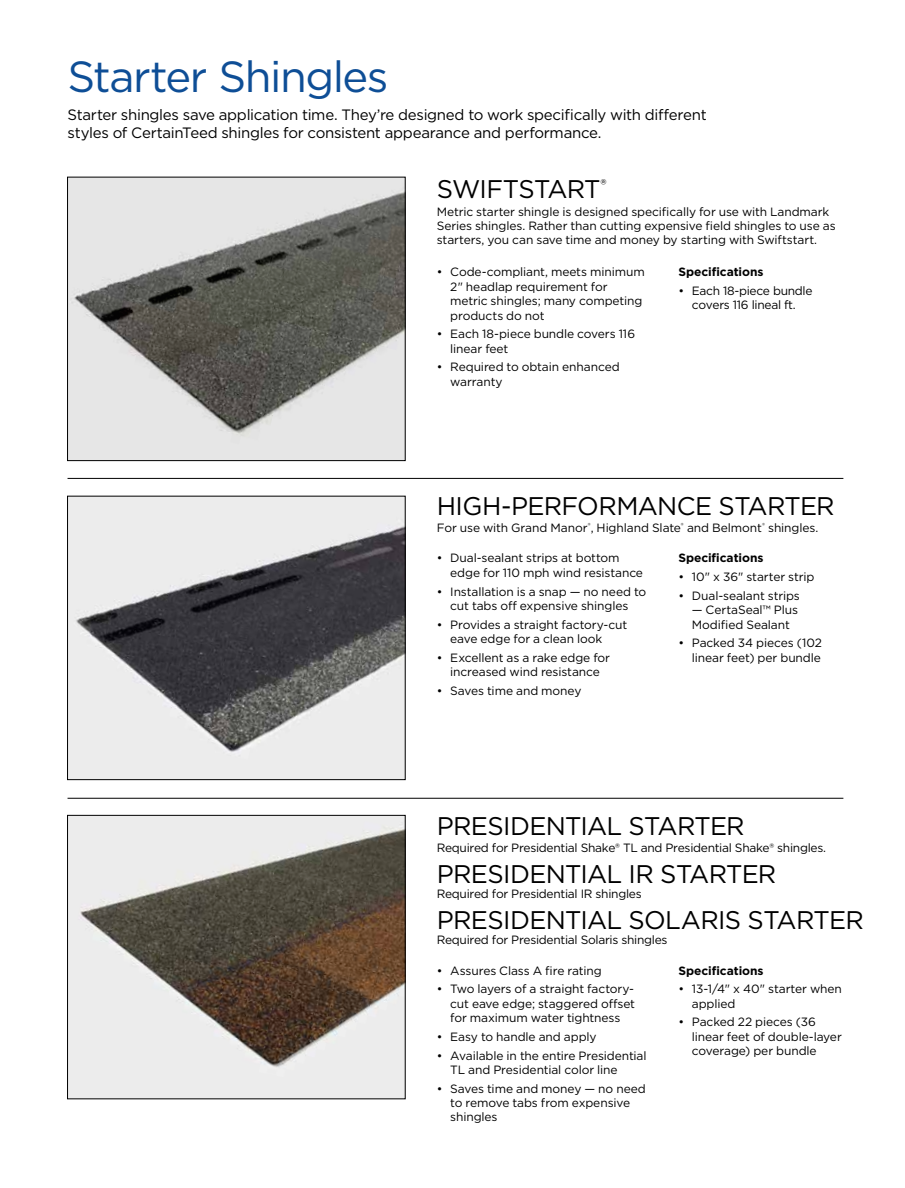
<style>
.page{position:relative;width:905px;height:1188px;background:#fff}
.page>*{position:absolute;margin:0;border:0;box-sizing:border-box;transform-origin:0 0}
.t1{font:43.5px "Gotham";letter-spacing:-.035em;color:#0e4e96}
.t2{font:25.5px "Gotham";letter-spacing:-.03em;color:#000}
.t3{font:15px/18px "Gotham";letter-spacing:-.02em;color:#000}
.t4{font:12px/14.4px "Gotham";letter-spacing:-.01em;color:#000}
.t5{font:700 12px "Gotham";letter-spacing:-.005em;color:#000}
</style>
<div class="page">
<img style="left:69px;top:817px;width:334px;height:280px">
<div style="left:67px;top:815px;width:338px;height:284px;border:1px solid #000"></div>
<img style="left:69px;top:498px;width:334px;height:280px">
<div style="left:67px;top:496px;width:338px;height:284px;border:1px solid #000"></div>
<hr style="left:68px;top:798px;width:775px;height:1px;background:#000">
<img style="left:69px;top:179px;width:334px;height:280px">
<div style="left:67px;top:177px;width:338px;height:284px;border:1px solid #000"></div>
<hr style="left:68px;top:478px;width:775px;height:1px;background:#000">
<h1 class="t1" style="left:68px;top:49px;width:322px">Starter Shingles</h1>
<p class="t3" style="left:68px;top:105px;width:640px">Starter shingles save application time. They’re designed to work specifically with different styles of CertainTeed shingles for consistent appearance and performance.</p>
<h2 class="t2" style="left:436px;top:173px;width:171px">SWIFTSTART<sup>®</sup></h2>
<p class="t4" style="left:436px;top:204px;width:400px">Metric starter shingle is designed specifically for use with Landmark<br>Series shingles. Rather than cutting expensive field shingles to use as starters, you can save time and money by starting with Swiftstart.</p>
<p class="t4" style="left:450px;top:265px;width:196px;text-indent:-14px">• Code-compliant, meets minimum<br>2" headlap requirement for metric shingles; many competing products do not</p>
<p class="t4" style="left:450px;top:327px;width:186px;text-indent:-14px">• Each 18-piece bundle covers 116 linear feet</p>
<p class="t4" style="left:450px;top:360px;width:171px;text-indent:-14px">• Required to obtain enhanced warranty</p>
<p class="t5" style="left:678px;top:264px;width:87px">Specifications</p>
<p class="t4" style="left:678px;top:283px;width:136px;text-align:center">• Each 18-piece bundle covers 116 lineal ft.</p>
<h2 class="t2" style="left:436px;top:489px;width:399px">HIGH-PERFORMANCE STARTER</h2>
<p class="t4" style="left:436px;top:520px;width:383px">For use with Grand Manor<sup>®</sup>, Highland Slate<sup>®</sup> and Belmont<sup>®</sup> shingles.</p>
<p class="t4" style="left:450px;top:551px;width:194px;text-indent:-14px">• Dual-sealant strips at bottom edge for 110 mph wind resistance</p>
<p class="t4" style="left:436px;top:584px;width:211px;text-align:center">• Installation is a snap — no need to cut tabs off expensive shingles</p>
<p class="t4" style="left:450px;top:617px;width:179px;text-indent:-14px">• Provides a straight factory-cut eave edge for a clean look</p>
<p class="t4" style="left:436px;top:650px;width:175px;text-align:center">• Excellent as a rake edge for increased wind resistance</p>
<p class="t4" style="left:436px;top:683px;width:146px">• Saves time and money</p>
<p class="t5" style="left:678px;top:550px;width:87px">Specifications</p>
<p class="t4" style="left:678px;top:570px;width:138px">• 10" x 36" starter strip</p>
<p class="t4" style="left:678px;top:588px;width:123px">• Dual-sealant strips</p>
<p class="t4" style="left:691px;top:603px;width:108px">— CertaSeal™ Plus<br>Modified Sealant</p>
<p class="t4" style="left:678px;top:636px;width:145px;text-align:right">• Packed 34 pieces (102 linear feet) per bundle</p>
<h2 class="t2" style="left:436px;top:809px;width:309px">PRESIDENTIAL STARTER</h2>
<p class="t4" style="left:436px;top:840px;width:391px">Required for Presidential Shake® TL and Presidential Shake® shingles.</p>
<h2 class="t2" style="left:436px;top:858px;width:341px">PRESIDENTIAL IR STARTER</h2>
<p class="t4" style="left:436px;top:886px;width:206px">Required for Presidential IR shingles</p>
<h2 class="t2" style="left:436px;top:904px;width:428px">PRESIDENTIAL SOLARIS STARTER</h2>
<p class="t4" style="left:436px;top:932px;width:232px">Required for Presidential Solaris shingles</p>
<p class="t4" style="left:436px;top:963px;width:166px">• Assures Class A fire rating</p>
<p class="t4" style="left:450px;top:982px;width:186px;text-align:justify;text-indent:-14px">• Two layers of a straight factory&shy;cut eave edge; staggered offset for maximum water tightness</p>
<p class="t4" style="left:436px;top:1029px;width:161px">• Easy to handle and apply</p>
<p class="t4" style="left:450px;top:1048px;width:198px;text-indent:-14px">• Available in the entire Presidential<br>TL and Presidential color line</p>
<p class="t4" style="left:450px;top:1081px;width:197px;text-indent:-14px">• Saves time and money — no need to remove tabs from expensive shingles</p>
<p class="t5" style="left:678px;top:962px;width:87px">Specifications</p>
<p class="t4" style="left:692px;top:982px;width:152px;text-indent:-14px">• 13-1/4" x 40" starter when applied</p>
<p class="t4" style="left:692px;top:1015px;width:151px;text-indent:-14px">• Packed 22 pieces (36 linear feet of double-layer coverage) per bundle</p>
</div>
